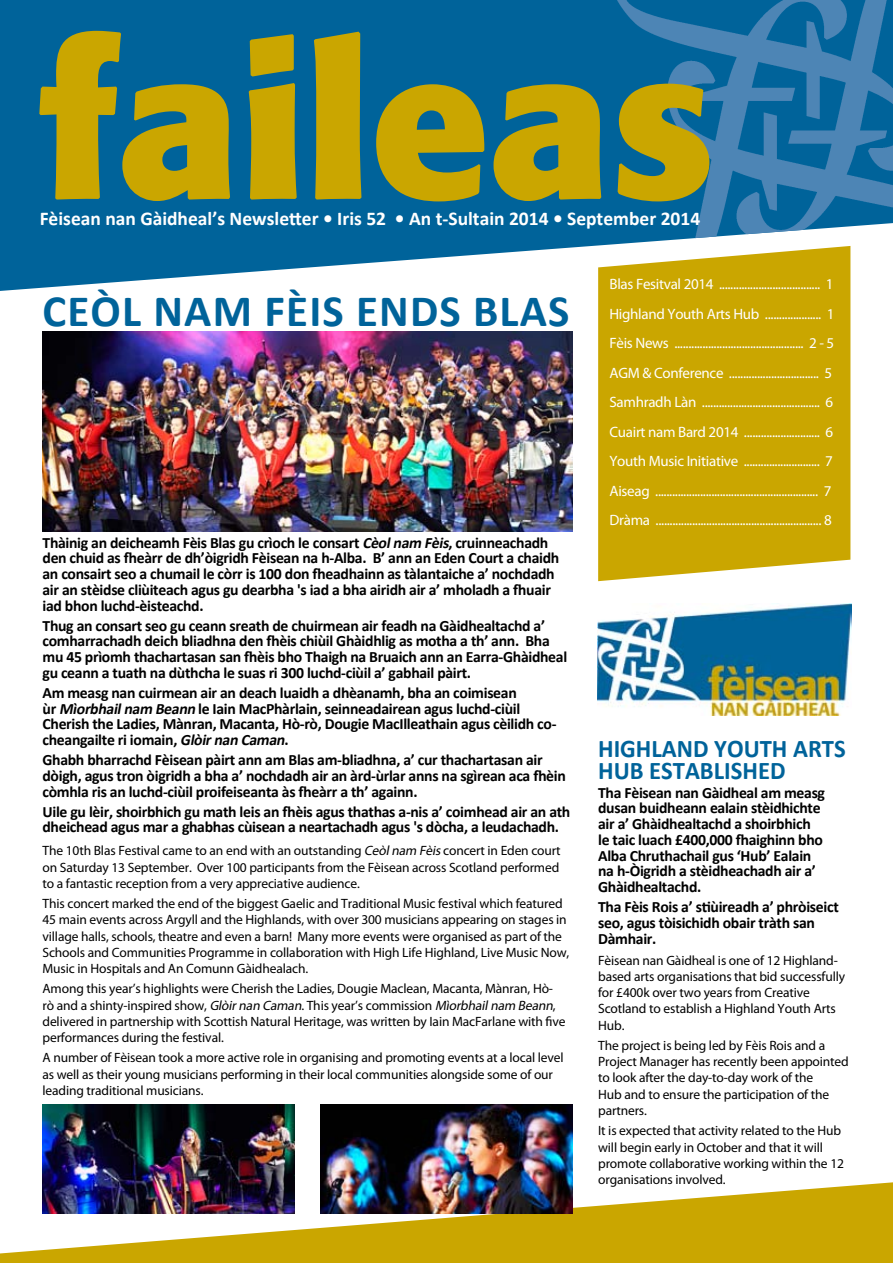
<style>
.page{position:relative;width:893px;height:1263px;background:#fff}
.page>*{position:absolute;margin:0;border:0;box-sizing:border-box;transform-origin:0 0}
.t1{font:700 45px "Calibri";letter-spacing:.025em;color:#00639a}
.t2{font:700 25.5px/21.8px "Calibri";color:#00639a}
.t3{font:700 19.5px "Calibri";color:#fff}
.t4{font:700 15.75px/15.8px "Calibri";letter-spacing:-.02em;color:#000}
.t5{font:15px/29.5px "Myriad Pro";letter-spacing:-.02em;color:#fff}
.t6{font:13.5px/16.2px "Myriad Pro";letter-spacing:-.01em;color:#000}
.s1{font-style:italic}
</style>
<div class="page">
<img style="left:597px;top:603px;width:254px;height:113px">
<svg style="left:0;top:0;width:851px;height:291px;fill:#00639a"></svg>
<img style="left:609px;top:0;width:284px;height:245px">
<svg style="left:0;top:1182px;width:893px;height:74px;fill:#caa600"></svg>
<svg style="left:39px;top:31px;width:670px;height:170px"></svg>
<svg style="left:598px;top:246px;width:252px;height:335px;fill:#caa600"></svg>
<div style="left:0;top:1256px;width:893px;height:7px;background:#caa600"></div>
<img style="left:43px;top:331px;width:530px;height:200px">
<img style="left:43px;top:1105px;width:252px;height:109px">
<img style="left:320px;top:1104px;width:253px;height:110px">
<h3 class="t3" style="left:40px;top:206px;width:662px">Fèisean nan Gàidheal’s Newsletter • Iris 52 • An t-Sultain 2014 • September 2014</h3>
<h1 class="t1" style="left:43px;top:282px;width:528px">CEÒL NAM FÈIS ENDS BLAS</h1>
<p class="t4" style="left:43px;top:534px;width:518px">Thàinig an deicheamh Fèis Blas gu crìoch le consart <span class="s1">Cèolnam Fèis</span>, cruinneachadh den chuid as fheàrr de dh’òigridh Fèisean na h-Alba. B’ ann an Eden Court a chaidh an consairt seo a chumail le còrr is 100 don fheadhainn as tàlantaiche a’ nochdadh air an stèidse cliùiteach agus gu dearbha 's iad a bha airidh air a’ mholadh a fhuair iad bhon luchd-èisteachd.</p>
<p class="t4" style="left:43px;top:617px;width:526px">Thug an consart seo gu ceann sreath de chuirmean air feadh na Gàidhealtachd a’ comharrachadh deich bliadhna den fhèis chiùil Ghàidhlig as motha a th’ ann. Bha mu 45 prìomh thachartasan san fhèis bho Thaigh na Bruaich ann an Earra-Ghàidheal gu ceann a tuath na dùthcha le suas ri 300 luchd-ciùil a’ gabhail pàirt.</p>
<p class="t4" style="left:43px;top:685px;width:515px">Am measg nan cuirmean air an deach luaidh a dhèanamh, bha an coimisean<br>ùr <span class="s1">Mìorbhailnam Beann</span> le Iain MacPhàrlain, seinneadairean agus luchd-ciùil Cherish the Ladies, Mànran, Macanta, Hò-rò, Dougie MacIlleathain agus cèilidh co&shy;cheangailte ri iomain, <span class="s1">Glòirnan Caman</span>.</p>
<p class="t4" style="left:43px;top:752px;width:525px">Ghabh bharrachd Fèisean pàirt ann am Blas am-bliadhna, a’ cur thachartasan air dòigh, agus tron òigridh a bha a’ nochdadh air an àrd-ùrlar anns na sgìrean aca fhèin còmhla ris an luchd-ciùil proifeiseanta às fheàrr a th’ againn.</p>
<p class="t4" style="left:43px;top:803px;width:529px">Uile gu lèir, shoirbhich gu math leis an fhèis agus thathas a-nis a’ coimhead air an ath dheichead agus mar a ghabhas cùisean a neartachadh agus 's dòcha, a leudachadh.</p>
<p class="t6" style="left:43px;top:842px;width:520px;text-align:justify">The 10th Blas Festival came to an end with an outstanding <span class="s1">Ceòlnam Fèis</span>concert in Eden court on Saturday 13 September. Over 100 participants from the Fèisean across Scotland performed to a fantastic reception from a very appreciative audience.</p>
<p class="t6" style="left:43px;top:895px;width:528px">This concert marked the end of the biggest Gaelic and Traditional Music festival which featured 45 main events across Argyll and the Highlands, with over 300 musicians appearing on stages in village halls, schools, theatre and even a barn! Many more events were organised as part of the Schools and Communities Programme in collaboration with High Life Highland, Live Music Now, Music in Hospitals and An Comunn Gàidhealach.</p>
<p class="t6" style="left:43px;top:980px;width:525px">Among this year’s highlights were Cherish the Ladies, Dougie Maclean, Macanta, Mànran, Hò&shy;rò and a shinty-inspired show, <span class="s1">Glòirnan Caman</span>. This year’s commission <span class="s1">Mìorbhailnam Beann</span>, delivered in partnership with Scottish Natural Heritage, was written by Iain MacFarlane with five performances during the festival.</p>
<p class="t6" style="left:43px;top:1050px;width:523px">A number of Fèisean took a more active role in organising and promoting events at a local level as well as their young musicians performing in their local communities alongside some of our leading traditional musicians.</p>
<p class="t5" style="left:609px;top:269px;width:226px">Blas Fesitval 2014 .................................... 1<br>Highland Youth Arts Hub .................... 1<br>Fèis News .............................................. 2 - 5<br>AGM &amp; Conference ................................ 5<br>Samhradh Làn .......................................... 6<br>Cuairt nam Bard 2014 ........................... 6<br>Youth Music Initiative ........................... 7<br>Aiseag .......................................................... 7<br>Dràma ........................................................... 8</p>
<h2 class="t2" style="left:598px;top:737px;width:249px">HIGHLAND YOUTH ARTS<br>HUB ESTABLISHED</h2>
<p class="t4" style="left:598px;top:784px;width:228px">Tha Fèisean nan Gàidheal am measg dusan buidheann ealain stèidhichte air a’ Ghàidhealtachd a shoirbhich le taic luach £400,000 fhaighinn bho<br>Alba Chruthachail gus ‘Hub’ Ealain na h-Òigridh a stèidheachadh air a’<br>Ghàidhealtachd.</p>
<p class="t4" style="left:598px;top:899px;width:242px">Tha Fèis Rois a’ stiùireadh a’ phròiseict seo, agus tòisichidh obair tràth san<br>Dàmhair.</p>
<p class="t6" style="left:598px;top:952px;width:248px">Fèisean nan Gàidheal is one of 12 Highland&shy;based arts organisations that bid successfully for £400k over two years from Creative Scotland to establish a Highland Youth Arts Hub.</p>
<p class="t6" style="left:598px;top:1037px;width:252px">The project is being led by Fèis Rois and a Project Manager has recently been appointed to look after the day-to-day work of the<br>Hub and to ensure the participation of the partners.</p>
<p class="t6" style="left:598px;top:1122px;width:247px">It is expected that activity related to the Hub will begin early in October and that it will promote collaborative working within the 12 organisations involved.</p>
</div>
